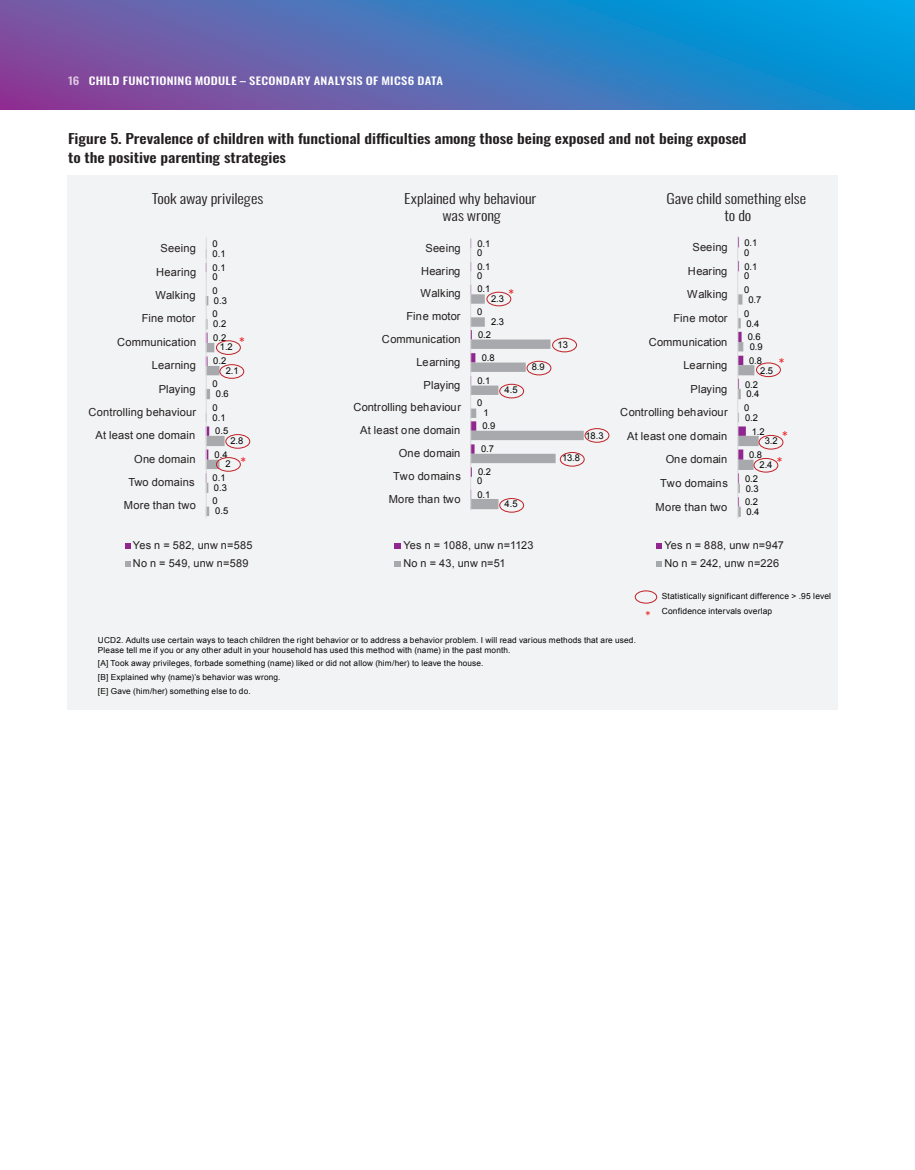
<style>
.page{position:relative;width:915px;height:1170px;background:#fff}
.page>*{position:absolute;margin:0;border:0;box-sizing:border-box;transform-origin:0 0}
.slika{font:500 13.5px/19.5px "Oswald";letter-spacing:-.005em;color:#231f20;scale:1.2 1}
.t1{font:300 13.5px/16.2px "Oswald";letter-spacing:-.005em;color:#231f20;text-align:center;scale:1.2 1}
.t2{font:12.75px/25px "Calibri";color:#ee1f23;text-align:center}
.t3{font:11.55px "Calibri";color:#ee1f23}
.t4{font:11.1px/23.4px "Arial";letter-spacing:.01em;color:#231f20;text-align:right}
.t5{font:10.95px/18px "Arial";letter-spacing:.015em;color:#231f20}
.t6{font:500 10.5px "Oswald";letter-spacing:.02em;color:#fff;scale:1.2 1}
.t7{font:9.3px "Arial";color:#040503}
.t8{font:8.4px/15.3px "Arial";letter-spacing:.02em;color:#040503}
.t9{font:8.25px/13.8px "Arial";letter-spacing:.02em;color:#040503}
.s1{color:#dfcce3}
</style>
<div class="page">
<svg style="left:0;top:0;width:914px;height:110px;background:#4274bb"></svg>
<div style="left:68px;top:176px;width:769px;height:533px;background:#f2f3f4"></div>
<div style="left:634px;top:590px;width:23px;height:13px;border:1px solid #c02025;border-radius:50%"></div>
<svg style="left:207px;top:296px;width:17px;height:220px"></svg>
<hr style="left:206px;top:237px;width:1px;height:281px;background:#dad9d8">
<svg style="left:471px;top:239px;width:112px;height:270px"></svg>
<hr style="left:470px;top:237px;width:1px;height:273px;background:#dad9d8">
<svg style="left:738px;top:237px;width:20px;height:280px"></svg>
<hr style="left:737px;top:236px;width:1px;height:283px;background:#dad9d8">
<div style="left:216px;top:340px;width:25px;height:15px;border:1px solid #c02025;border-radius:50%"></div>
<div style="left:219px;top:364px;width:25px;height:15px;border:1px solid #c02025;border-radius:50%"></div>
<div style="left:225px;top:434px;width:25px;height:14px;border:1px solid #c02025;border-radius:50%"></div>
<div style="left:216px;top:457px;width:25px;height:14px;border:1px solid #c02025;border-radius:50%"></div>
<div style="left:486px;top:292px;width:25px;height:14px;border:1px solid #c02025;border-radius:50%"></div>
<div style="left:552px;top:338px;width:24px;height:14px;border:1px solid #c02025;border-radius:50%"></div>
<div style="left:526px;top:361px;width:25px;height:14px;border:1px solid #c02025;border-radius:50%"></div>
<div style="left:499px;top:384px;width:25px;height:14px;border:1px solid #c02025;border-radius:50%"></div>
<div style="left:584px;top:428px;width:25px;height:14px;border:1px solid #c02025;border-radius:50%"></div>
<div style="left:559px;top:452px;width:25px;height:14px;border:1px solid #c02025;border-radius:50%"></div>
<div style="left:499px;top:498px;width:25px;height:14px;border:1px solid #c02025;border-radius:50%"></div>
<div style="left:755px;top:362px;width:25px;height:15px;border:1px solid #c02025;border-radius:50%"></div>
<div style="left:758px;top:435px;width:25px;height:14px;border:1px solid #c02025;border-radius:50%"></div>
<div style="left:753px;top:458px;width:25px;height:14px;border:1px solid #c02025;border-radius:50%"></div>
<svg style="left:125px;top:543px;width:6px;height:6px"></svg>
<svg style="left:125px;top:561px;width:6px;height:5px"></svg>
<svg style="left:394px;top:543px;width:6px;height:6px"></svg>
<svg style="left:394px;top:561px;width:6px;height:6px"></svg>
<svg style="left:656px;top:543px;width:6px;height:6px"></svg>
<svg style="left:656px;top:561px;width:6px;height:5px"></svg>
<p class="t6" style="left:68px;top:71px;width:314px"><span class="s1">16</span> CHILD FUNCTIONING MODULE – SECONDARY ANALYSIS OF MICS6 DATA</p>
<p class="slika" style="left:68px;top:127px;width:566px">Figure 5. Prevalence of children with functional difficulties among those being exposed and not being exposed to the positive parenting strategies</p>
<p class="t1" style="left:152px;top:189px;width:94px">Took away privileges</p>
<p class="t4" style="left:89px;top:237px;width:109px">Seeing<br>Hearing<br>Walking<br>Fine motor<br>Communication<br>Learning<br>Playing<br>Controlling behaviour<br>At least one domain<br>One domain<br>Two domains<br>More than two</p>
<p class="t7" style="left:212px;top:238px;width:7px">0</p>
<p class="t7" style="left:212px;top:261px;width:14px">0.1</p>
<p class="t7" style="left:212px;top:284px;width:7px">0</p>
<p class="t7" style="left:212px;top:308px;width:7px">0</p>
<p class="t7" style="left:213px;top:331px;width:14px">0.2</p>
<p class="t7" style="left:213px;top:355px;width:14px">0.2</p>
<p class="t7" style="left:212px;top:378px;width:7px">0</p>
<p class="t7" style="left:212px;top:401px;width:7px">0</p>
<p class="t7" style="left:215px;top:425px;width:14px">0.5</p>
<p class="t7" style="left:214px;top:448px;width:14px">0.4</p>
<p class="t7" style="left:212px;top:471px;width:14px">0.1</p>
<p class="t7" style="left:212px;top:495px;width:7px">0</p>
<p class="t7" style="left:212px;top:247px;width:14px">0.1</p>
<p class="t7" style="left:212px;top:271px;width:7px">0</p>
<p class="t7" style="left:214px;top:294px;width:14px">0.3</p>
<p class="t7" style="left:213px;top:318px;width:14px">0.2</p>
<p class="t7" style="left:220px;top:341px;width:14px">1.2</p>
<p class="t7" style="left:226px;top:364px;width:14px">2.1</p>
<p class="t7" style="left:216px;top:388px;width:14px">0.6</p>
<p class="t7" style="left:212px;top:411px;width:14px">0.1</p>
<p class="t7" style="left:230px;top:434px;width:14px">2.8</p>
<p class="t7" style="left:225px;top:458px;width:7px">2</p>
<p class="t7" style="left:214px;top:481px;width:14px">0.3</p>
<p class="t7" style="left:215px;top:504px;width:14px">0.5</p>
<p class="t2" style="left:239px;top:329px;width:8px">*</p>
<p class="t2" style="left:240px;top:449px;width:8px">*</p>
<p class="t1" style="left:404px;top:189px;width:112px">Explained why behaviour was wrong</p>
<p class="t4" style="left:353px;top:237px;width:109px;line-height:22.8px">Seeing<br>Hearing<br>Walking<br>Fine motor<br>Communication<br>Learning<br>Playing<br>Controlling behaviour<br>At least one domain<br>One domain<br>Two domains<br>More than two</p>
<p class="t7" style="left:477px;top:237px;width:14px">0.1</p>
<p class="t7" style="left:477px;top:260px;width:14px">0.1</p>
<p class="t7" style="left:477px;top:283px;width:14px">0.1</p>
<p class="t7" style="left:477px;top:306px;width:7px">0</p>
<p class="t7" style="left:478px;top:328px;width:14px">0.2</p>
<p class="t7" style="left:481px;top:351px;width:14px">0.8</p>
<p class="t7" style="left:477px;top:374px;width:14px">0.1</p>
<p class="t7" style="left:477px;top:397px;width:7px">0</p>
<p class="t7" style="left:482px;top:420px;width:14px">0.9</p>
<p class="t7" style="left:481px;top:442px;width:14px">0.7</p>
<p class="t7" style="left:478px;top:465px;width:14px">0.2</p>
<p class="t7" style="left:477px;top:488px;width:14px">0.1</p>
<p class="t7" style="left:477px;top:247px;width:7px">0</p>
<p class="t7" style="left:477px;top:270px;width:7px">0</p>
<p class="t2" style="left:508px;top:281px;width:8px">*</p>
<p class="t7" style="left:491px;top:292px;width:14px">2.3</p>
<p class="t7" style="left:491px;top:315px;width:14px">2.3</p>
<p class="t7" style="left:504px;top:384px;width:14px">4.5</p>
<p class="t7" style="left:483px;top:406px;width:7px">1</p>
<p class="t7" style="left:477px;top:475px;width:7px">0</p>
<p class="t7" style="left:504px;top:497px;width:14px">4.5</p>
<p class="t7" style="left:531px;top:361px;width:14px">8.9</p>
<p class="t7" style="left:557px;top:338px;width:12px">13</p>
<p class="t7" style="left:585px;top:429px;width:20px">18.3</p>
<p class="t7" style="left:562px;top:452px;width:20px">13.8</p>
<p class="t1" style="left:666px;top:189px;width:118px">Gave child something else to do</p>
<p class="t4" style="left:620px;top:235px;width:109px">Seeing<br>Hearing<br>Walking<br>Fine motor<br>Communication<br>Learning<br>Playing<br>Controlling behaviour<br>At least one domain<br>One domain<br>Two domains<br>More than two</p>
<p class="t7" style="left:744px;top:236px;width:14px">0.1</p>
<p class="t7" style="left:744px;top:260px;width:14px">0.1</p>
<p class="t7" style="left:744px;top:284px;width:7px">0</p>
<p class="t7" style="left:744px;top:307px;width:7px">0</p>
<p class="t7" style="left:747px;top:331px;width:14px">0.6</p>
<p class="t7" style="left:748px;top:354px;width:14px">0.8</p>
<p class="t7" style="left:744px;top:378px;width:14px">0.2</p>
<p class="t7" style="left:744px;top:401px;width:7px">0</p>
<p class="t7" style="left:751px;top:425px;width:14px">1.2</p>
<p class="t7" style="left:748px;top:449px;width:14px">0.8</p>
<p class="t7" style="left:744px;top:472px;width:14px">0.2</p>
<p class="t7" style="left:744px;top:496px;width:14px">0.2</p>
<p class="t7" style="left:744px;top:246px;width:7px">0</p>
<p class="t7" style="left:744px;top:270px;width:7px">0</p>
<p class="t7" style="left:748px;top:293px;width:14px">0.7</p>
<p class="t7" style="left:746px;top:317px;width:14px">0.4</p>
<p class="t7" style="left:749px;top:341px;width:14px">0.9</p>
<p class="t7" style="left:760px;top:364px;width:14px">2.5</p>
<p class="t7" style="left:746px;top:388px;width:14px">0.4</p>
<p class="t7" style="left:745px;top:411px;width:14px">0.2</p>
<p class="t7" style="left:764px;top:435px;width:14px">3.2</p>
<p class="t7" style="left:759px;top:458px;width:14px">2.4</p>
<p class="t7" style="left:745px;top:482px;width:14px">0.3</p>
<p class="t7" style="left:746px;top:506px;width:14px">0.4</p>
<p class="t2" style="left:778px;top:350px;width:8px">*</p>
<p class="t2" style="left:776px;top:423px;width:13px">* *</p>
<p class="t5" style="left:133px;top:536px;width:121px">Yes n = 582, unw n=585<br>No n = 549, unw n=589</p>
<p class="t5" style="left:403px;top:536px;width:131px">Yes n = 1088, unw n=1123<br>No n = 43, unw n=51</p>
<p class="t5" style="left:664px;top:536px;width:121px">Yes n = 888, unw n=947<br>No n = 242, unw n=226</p>
<p class="t9" style="left:98px;top:635px;width:539px;line-height:9.9px">UCD2. Adults use certain ways to teach children the right behavior or to address a behavior problem. I will read various methods that are used.<br>Please tell me if you or any other adult in your household has used this method with (name) in the past month.</p>
<p class="t9" style="left:98px;top:656px;width:387px">[A] Took away privileges, forbade something (name) liked or did not allow (him/her) to leave the house. [B] Explained why (name)’s behavior was wrong.<br>[E] Gave (him/her) something else to do.</p>
<p class="t3" style="left:645px;top:608px;width:7px">*</p>
<p class="t8" style="left:661px;top:588px;width:171px">Statistically significant difference &gt; .95 level<br>Confidence intervals overlap</p>
</div>
